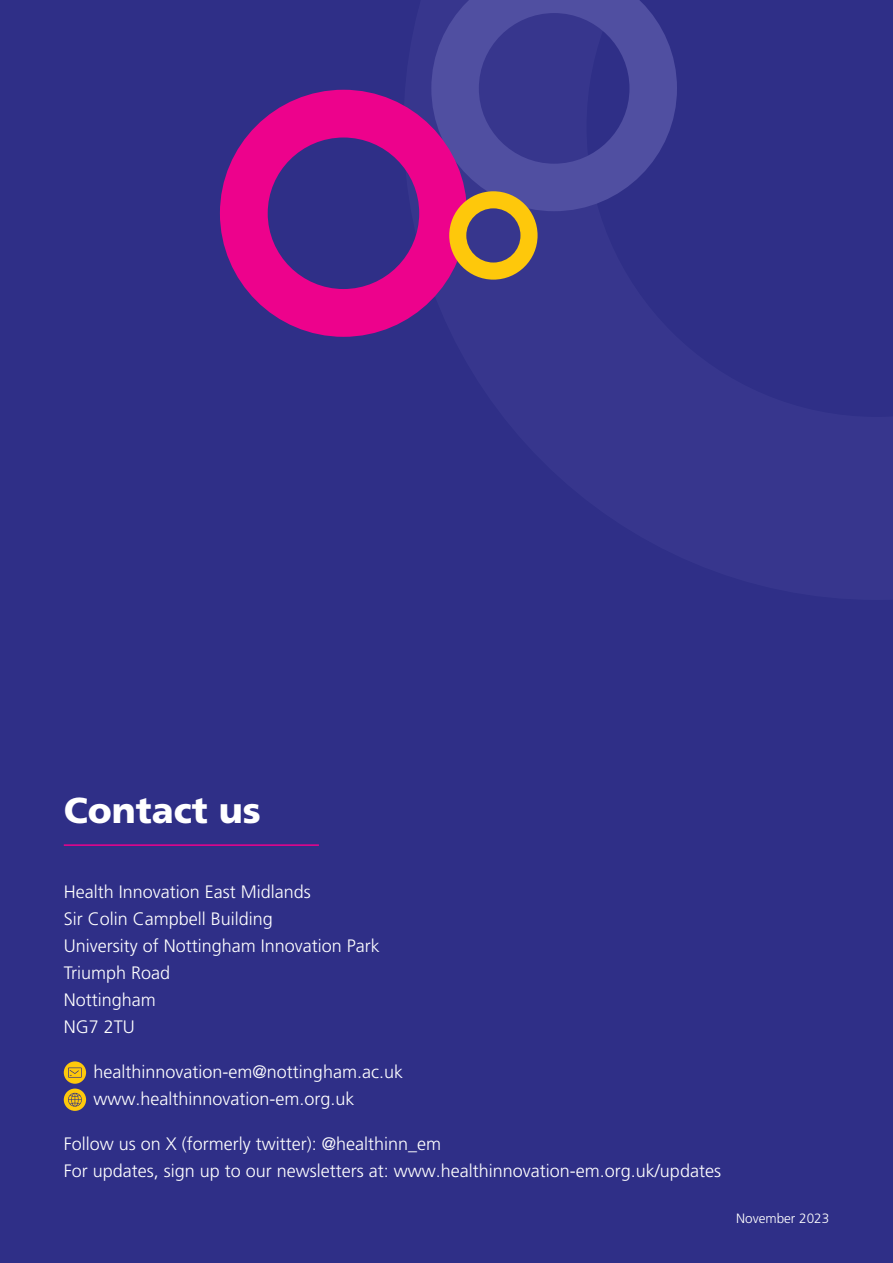
<style>
.page{position:relative;width:893px;height:1263px;background:#2f2f87}
.page>*{position:absolute;margin:0;border:0;box-sizing:border-box;transform-origin:0 0}
.t1{font:900 36px "Frutiger LT Pro";color:#fff}
.t2{font:300 18px "Frutiger LT Pro";color:#fff}
.t3{font:300 13.5px "Frutiger LT Pro";color:#fff}
</style>
<div class="page">
<hr style="left:64px;top:844px;width:255px;height:2px;background:#ed028c">
<div style="left:64px;top:1061px;width:22px;height:23px;background:#fec80b;border-radius:50%"></div>
<svg style="left:68px;top:1067px;width:14px;height:11px"></svg>
<div style="left:64px;top:1088px;width:22px;height:23px;background:#fec80b;border-radius:50%"></div>
<svg style="left:68px;top:1092px;width:14px;height:15px"></svg>
<svg style="left:431px;top:0;width:246px;height:211px"></svg>
<svg style="left:220px;top:90px;width:247px;height:247px"></svg>
<svg style="left:449px;top:191px;width:89px;height:89px"></svg>
<p class="t1" style="left:64px;top:788px;width:199px">Contact us</p>
<p class="t2" style="left:64px;top:881px;width:249px">Health Innovation East Midlands</p>
<p class="t2" style="left:64px;top:908px;width:211px">Sir Colin Campbell Building</p>
<p class="t2" style="left:64px;top:935px;width:318px">University of Nottingham Innovation Park</p>
<p class="t2" style="left:64px;top:962px;width:108px">Triumph Road</p>
<p class="t2" style="left:64px;top:989px;width:94px">Nottingham</p>
<p class="t2" style="left:64px;top:1016px;width:73px">NG7 2TU</p>
<p class="t2" style="left:94px;top:1061px;width:311px">healthinnovation-em@nottingham.ac.uk</p>
<p class="t2" style="left:94px;top:1088px;width:263px">www.healthinnovation-em.org.uk</p>
<p class="t2" style="left:64px;top:1133px;width:379px">Follow us on X (formerly twitter): @healthinn_em</p>
<p class="t2" style="left:64px;top:1160px;width:659px">For updates, sign up to our newsletters at: www.healthinnovation-em.org.uk/updates</p>
<p class="t3" style="left:736px;top:1210px;width:95px">November 2023</p>
</div>
